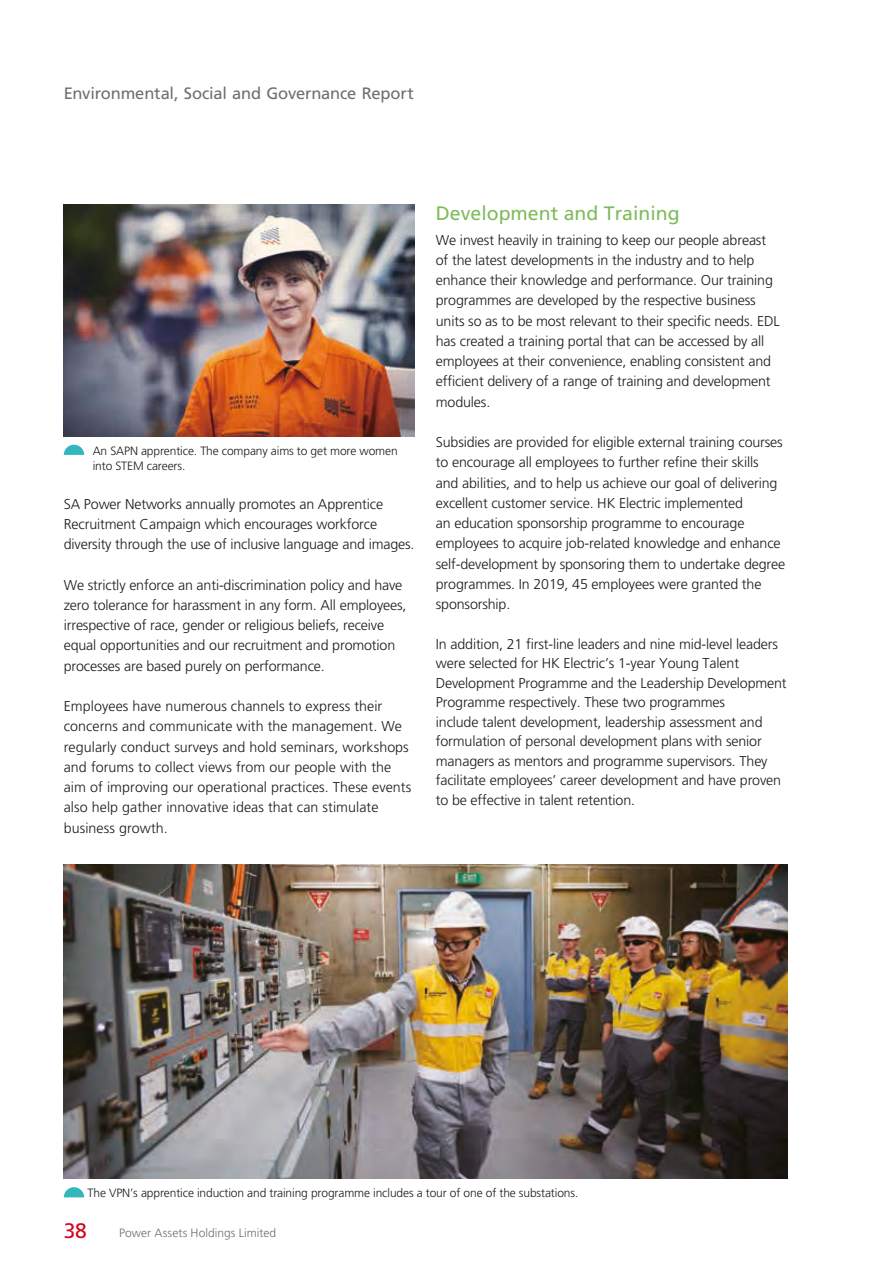
<style>
.page{position:relative;width:893px;height:1263px;background:#fff}
.page>*{position:absolute;margin:0;border:0;box-sizing:border-box;transform-origin:0 0}
.t1{font:21px "Frutiger LT Std";color:#d2081d}
.t2{font:19.5px "Frutiger LT Std";color:#7ebc5a}
.t3{font:16.5px "Frutiger LT Std";letter-spacing:-.01em;color:#6f6f6f}
.t4{font:300 14.25px/20.2px "Frutiger LT Std";letter-spacing:-.01em;color:#1c1c1b}
.t5{font:300 12px/15px "Frutiger LT Std";letter-spacing:-.01em;color:#1c1c1b}
.t6{font:300 12px "Frutiger LT Std";color:#6f6f6f}
</style>
<div class="page">
<img style="left:64px;top:204px;width:351px;height:232px">
<svg style="left:64px;top:1187px;width:20px;height:10px"></svg>
<img style="left:64px;top:864px;width:723px;height:315px">
<svg style="left:64px;top:445px;width:20px;height:10px"></svg>
<p class="t3" style="left:64px;top:83px;width:352px">Environmental, Social and Governance Report</p>
<p class="t5" style="left:93px;top:443px;width:307px">An SAPN apprentice. The company aims to get more women into STEM careers.</p>
<p class="t4" style="left:64px;top:494px;width:352px">SA Power Networks annually promotes an Apprentice<br>Recruitment Campaign which encourages workforce diversity through the use of inclusive language and images.</p>
<p class="t4" style="left:64px;top:575px;width:344px">We strictly enforce an anti-discrimination policy and have zero tolerance for harassment in any form. All employees, irrespective of race, gender or religious beliefs, receive equal opportunities and our recruitment and promotion processes are based purely on performance.</p>
<p class="t4" style="left:64px;top:696px;width:349px">Employees have numerous channels to express their concerns and communicate with the management. We regularly conduct surveys and hold seminars, workshops and forums to collect views from our people with the aim of improving our operational practices. These events also help gather innovative ideas that can stimulate business growth.</p>
<h2 class="t2" style="left:436px;top:202px;width:245px">Development and Training</h2>
<p class="t4" style="left:436px;top:230px;width:345px">We invest heavily in training to keep our people abreast of the latest developments in the industry and to help enhance their knowledge and performance. Our training programmes are developed by the respective business units so as to be most relevant to their specific needs. EDL has created a training portal that can be accessed by all employees at their convenience, enabling consistent and efficient delivery of a range of training and development modules.</p>
<p class="t4" style="left:436px;top:432px;width:351px">Subsidies are provided for eligible external training courses to encourage all employees to further refine their skills<br>and abilities, and to help us achieve our goal of delivering excellent customer service. HK Electric implemented<br>an education sponsorship programme to encourage employees to acquire job-related knowledge and enhance self-development by sponsoring them to undertake degree programmes. In 2019, 45 employees were granted the sponsorship.</p>
<p class="t4" style="left:436px;top:634px;width:352px;line-height:19.5px">In addition, 21 first-line leaders and nine mid-level leaders were selected for HK Electric’s 1-year Young Talent Development Programme and the Leadership Development Programme respectively. These two programmes<br>include talent development, leadership assessment and formulation of personal development plans with senior managers as mentors and programme supervisors. They facilitate employees’ career development and have proven to be effective in talent retention.</p>
<p class="t5" style="left:88px;top:1186px;width:492px">The VPN’s apprentice induction and training programme includes a tour of one of the substations.</p>
<h1 class="t1" style="left:64px;top:1218px;width:24px">38</h1>
<p class="t6" style="left:119px;top:1226px;width:159px">Power Assets Holdings Limited</p>
</div>
